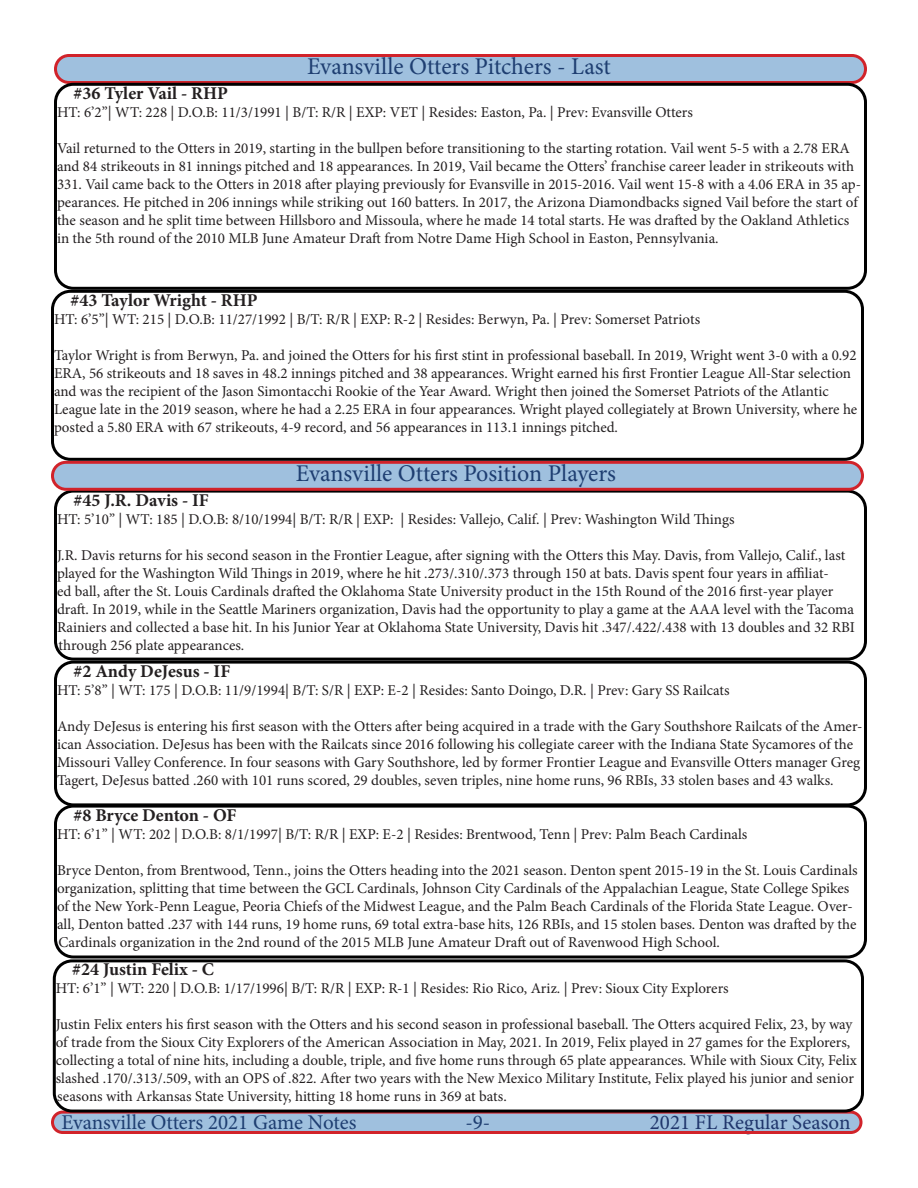
<style>
.page{position:relative;width:918px;height:1188px;background:#fff}
.page>*{position:absolute;margin:0;border:0;box-sizing:border-box;transform-origin:0 0}
.t1{font:24px "Minion Pro";letter-spacing:-.005em;color:#1e3e71}
.t2{font:21px "Minion Pro";color:#1e3e71}
.t3{font:21px "Minion Pro";color:#20366c}
.t4{font:700 18px "Minion Pro";color:#231f20}
.t5{font:15px/18px "Minion Pro";color:#231f20}
</style>
<div class="page">
<div style="left:54px;top:490px;width:813px;height:171px;border:3px solid #000;border-radius:18px"></div>
<div style="left:54px;top:661px;width:813px;height:145px;border:3px solid #000;border-radius:18px"></div>
<div style="left:52px;top:1112px;width:809px;height:21px;background:#9fc0de;border-radius:10px"></div>
<div style="left:51px;top:1111px;width:812px;height:23px;border:3px solid #d1232a;border-radius:10px"></div>
<div style="left:52px;top:462px;width:810px;height:27px;background:#9fc0de;border-radius:14px"></div>
<div style="left:51px;top:461px;width:813px;height:30px;border:3px solid #d1232a;border-radius:14px"></div>
<div style="left:54px;top:805px;width:813px;height:153px;border:3px solid #000;border-radius:18px"></div>
<div style="left:56px;top:56px;width:810px;height:26px;background:#9fc0de;border-radius:14px"></div>
<div style="left:54px;top:54px;width:813px;height:30px;border:3px solid #d1232a;border-radius:14px"></div>
<div style="left:51px;top:290px;width:813px;height:171px;border:3px solid #000;border-radius:18px"></div>
<div style="left:53px;top:959px;width:811px;height:154px;border:3px solid #000;border-radius:18px"></div>
<div style="left:54px;top:83px;width:813px;height:207px;border:3px solid #000;border-radius:18px"></div>
<p class="t1" style="left:307px;top:51px;width:305px">Evansville Otters Pitchers - Last</p>
<p class="t4" style="left:74px;top:80px;width:156px">#36 Tyler Vail - RHP</p>
<p class="t5" style="left:57px;top:103px;width:637px">HT: 6’2”| WT: 228 | D.O.B: 11/3/1991 | B/T: R/R | EXP: VET | Resides: Easton, Pa. | Prev: Evansville Otters</p>
<p class="t5" style="left:57px;top:139px;width:806px">Vail returned to the Otters in 2019, starting in the bullpen before transitioning to the starting rotation. Vail went 5-5 with a 2.78 ERA and 84 strikeouts in 81 innings pitched and 18 appearances. In 2019, Vail became the Otters’ franchise career leader in strikeouts with 331. Vail came back to the Otters in 2018 after playing previously for Evansville in 2015-2016. Vail went 15-8 with a 4.06 ERA in 35 ap&shy;pearances. He pitched in 206 innings while striking out 160 batters. In 2017, the Arizona Diamondbacks signed Vail before the start of the season and he split time between Hillsboro and Missoula, where he made 14 total starts. He was drafted by the Oakland Athletics in the 5th round of the 2010 MLB June Amateur Draft from Notre Dame High School in Easton, Pennsylvania.</p>
<p class="t4" style="left:70px;top:287px;width:189px">#43 Taylor Wright - RHP</p>
<p class="t5" style="left:54px;top:310px;width:648px">HT: 6’5”| WT: 215 | D.O.B: 11/27/1992 | B/T: R/R | EXP: R-2 | Resides: Berwyn, Pa. | Prev: Somerset Patriots</p>
<p class="t5" style="left:54px;top:346px;width:805px">Taylor Wright is from Berwyn, Pa. and joined the Otters for his first stint in professional baseball. In 2019, Wright went 3-0 with a 0.92<br>ERA, 56 strikeouts and 18 saves in 48.2 innings pitched and 38 appearances. Wright earned his first Frontier League All-Star selection and was the recipient of the Jason Simontacchi Rookie of the Year Award. Wright then joined the Somerset Patriots of the Atlantic League late in the 2019 season, where he had a 2.25 ERA in four appearances. Wright played collegiately at Brown University, where he posted a 5.80 ERA with 67 strikeouts, 4-9 record, and 56 appearances in 113.1 innings pitched.</p>
<p class="t1" style="left:296px;top:458px;width:322px">Evansville Otters Position Players</p>
<p class="t4" style="left:74px;top:487px;width:137px">#45 J.R. Davis - IF</p>
<p class="t5" style="left:57px;top:510px;width:679px">HT: 5’10” | WT: 185 | D.O.B: 8/10/1994| B/T: R/R | EXP: | Resides: Vallejo, Calif. | Prev: Washington Wild Things</p>
<p class="t5" style="left:57px;top:546px;width:800px">J.R. Davis returns for his second season in the Frontier League, after signing with the Otters this May. Davis, from Vallejo, Calif., last played for the Washington Wild Things in 2019, where he hit .273/.310/.373 through 150 at bats. Davis spent four years in affiliat-<br>ed ball, after the St. Louis Cardinals drafted the Oklahoma State University product in the 15th Round of the 2016 first-year player draft. In 2019, while in the Seattle Mariners organization, Davis had the opportunity to play a game at the AAA level with the Tacoma Rainiers and collected a base hit. In his Junior Year at Oklahoma State University, Davis hit .347/.422/.438 with 13 doubles and 32 RBI through 256 plate appearances.</p>
<p class="t4" style="left:74px;top:658px;width:158px">#2 Andy DeJesus - IF</p>
<p class="t5" style="left:57px;top:681px;width:674px">HT: 5’8” | WT: 175 | D.O.B: 11/9/1994| B/T: S/R | EXP: E-2 | Resides: Santo Doingo, D.R. | Prev: Gary SS Railcats</p>
<p class="t5" style="left:57px;top:717px;width:807px">Andy DeJesus is entering his first season with the Otters after being acquired in a trade with the Gary Southshore Railcats of the Amer&shy;ican Association. DeJesus has been with the Railcats since 2016 following his collegiate career with the Indiana State Sycamores of the Missouri Valley Conference. In four seasons with Gary Southshore, led by former Frontier League and Evansville Otters manager Greg Tagert, DeJesus batted .260 with 101 runs scored, 29 doubles, seven triples, nine home runs, 96 RBIs, 33 stolen bases and 43 walks.</p>
<p class="t4" style="left:74px;top:802px;width:165px">#8 Bryce Denton - OF</p>
<p class="t5" style="left:57px;top:825px;width:692px">HT: 6’1” | WT: 202 | D.O.B: 8/1/1997| B/T: R/R | EXP: E-2 | Resides: Brentwood, Tenn | Prev: Palm Beach Cardinals</p>
<p class="t5" style="left:57px;top:861px;width:802px">Bryce Denton, from Brentwood, Tenn., joins the Otters heading into the 2021 season. Denton spent 2015-19 in the St. Louis Cardinals organization, splitting that time between the GCL Cardinals, Johnson City Cardinals of the Appalachian League, State College Spikes of the New York-Penn League, Peoria Chiefs of the Midwest League, and the Palm Beach Cardinals of the Florida State League. Over&shy;all, Denton batted .237 with 144 runs, 19 home runs, 69 total extra-base hits, 126 RBIs, and 15 stolen bases. Denton was drafted by the Cardinals organization in the 2nd round of the 2015 MLB June Amateur Draft out of Ravenwood High School.</p>
<p class="t4" style="left:72px;top:957px;width:143px">#24 Justin Felix - C</p>
<p class="t5" style="left:56px;top:980px;width:674px">HT: 6’1” | WT: 220 | D.O.B: 1/17/1996| B/T: R/R | EXP: R-1 | Resides: Rio Rico, Ariz. | Prev: Sioux City Explorers</p>
<p class="t5" style="left:56px;top:1016px;width:803px">Justin Felix enters his first season with the Otters and his second season in professional baseball. The Otters acquired Felix, 23, by way of trade from the Sioux City Explorers of the American Association in May, 2021. In 2019, Felix played in 27 games for the Explorers, collecting a total of nine hits, including a double, triple, and five home runs through 65 plate appearances. While with Sioux City, Felix slashed .170/.313/.509, with an OPS of .822. After two years with the New Mexico Military Institute, Felix played his junior and senior seasons with Arkansas State University, hitting 18 home runs in 369 at bats.</p>
<p class="t2" style="left:62px;top:1108px;width:296px">Evansville Otters 2021 Game Notes</p>
<p class="t2" style="left:465px;top:1108px;width:27px">-9-</p>
<p class="t3" style="left:650px;top:1108px;width:202px">2021 FL Regular Season</p>
</div>
